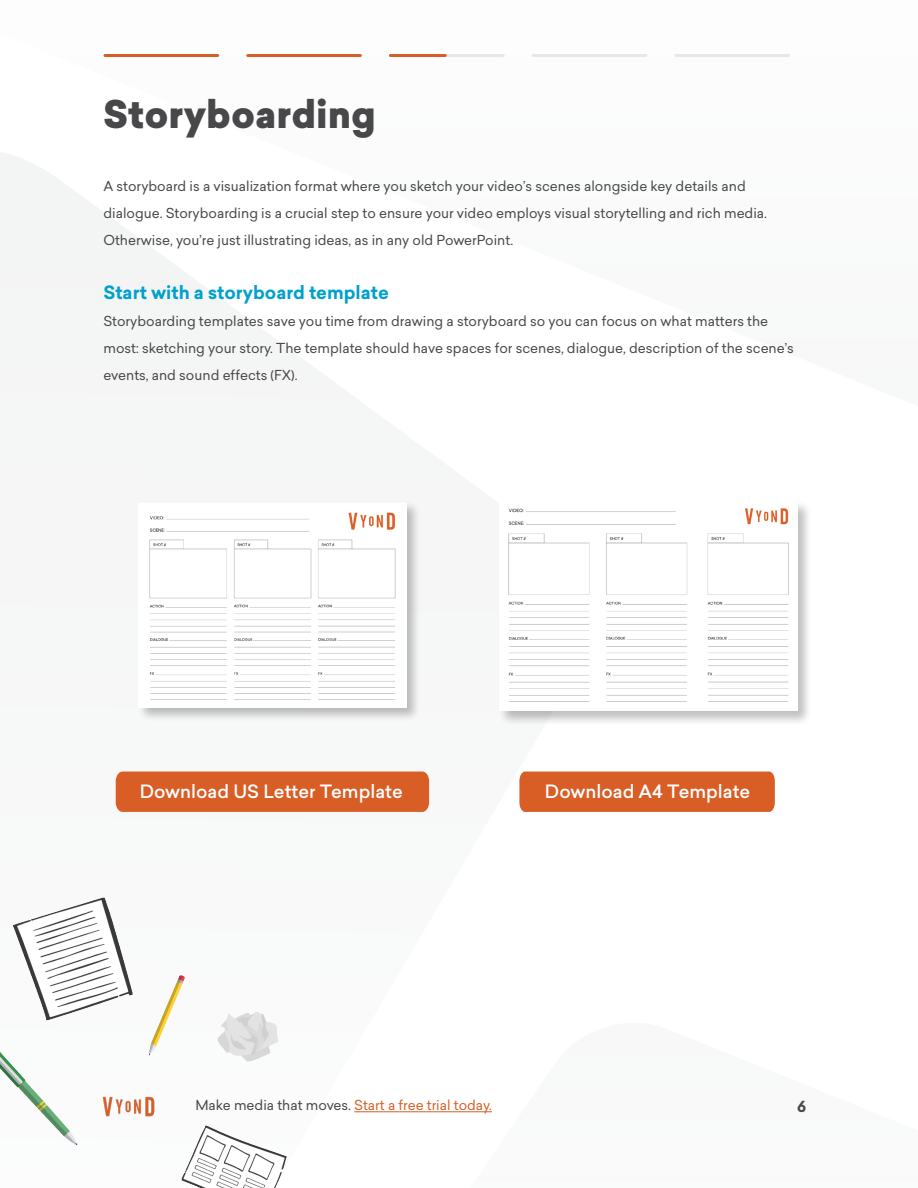
<style>
.page{position:relative;width:918px;height:1188px;background:#fff}
.page>*{position:absolute;margin:0;border:0;box-sizing:border-box;transform-origin:0 0}
.t1{font:900 37.5px "Sailec";color:#48484a}
.t2{font:500 18px "Sailec";color:#fff}
.t3{font:700 18px "Sailec";color:#00a1cc}
.t4{font:700 15px "Sailec";color:#49494b}
.t5{font:13.5px/27px "Sailec";color:#48484a}
.t6{font:13.5px "Sailec";color:#d85f27}
.s1{color:#48484a}
</style>
<div class="page">
<img style="left:0;top:54px;width:790px;height:1059px">
<hr style="left:354px;top:1111px;width:138px;height:1px;background:#d85f27">
<div style="left:137px;top:500px;width:284px;height:222px;background:#000;opacity:.25"></div>
<img style="left:139px;top:501px;width:267px;height:207px">
<div style="left:116px;top:772px;width:313px;height:40px;background:#d95e26"></div>
<div style="left:519px;top:772px;width:256px;height:40px;background:#d95e26"></div>
<div style="left:498px;top:500px;width:315px;height:226px;background:#000;opacity:.25"></div>
<img style="left:500px;top:501px;width:298px;height:210px">
<hr style="left:105px;top:54px;width:113px;height:3px;background:#d85e27">
<hr style="left:533px;top:54px;width:113px;height:3px;background:#e7e7e7">
<hr style="left:248px;top:54px;width:112px;height:3px;background:#d85e27">
<hr style="left:676px;top:54px;width:113px;height:3px;background:#e7e7e7">
<hr style="left:390px;top:54px;width:113px;height:3px;background:#e7e7e7">
<hr style="left:390px;top:54px;width:55px;height:3px;background:#d85e27">
<img style="left:0;top:897px;width:287px;height:291px">
<h1 class="t1" style="left:103px;top:87px;width:274px">Storyboarding</h1>
<p class="t5" style="left:103px;top:172px;width:665px">A storyboard is a visualization format where you sketch your video’s scenes alongside key details and dialogue. Storyboarding is a crucial step to ensure your video employs visual storytelling and rich media.<br>Otherwise, you’re just illustrating ideas, as in any old PowerPoint.</p>
<h2 class="t3" style="left:103px;top:279px;width:287px">Start with a storyboard template</h2>
<p class="t5" style="left:103px;top:307px;width:692px">Storyboarding templates save you time from drawing a storyboard so you can focus on what matters the most: sketching your story. The template should have spaces for scenes, dialogue, description of the scene’s events, and sound effects (FX).</p>
<h2 class="t2" style="left:140px;top:779px;width:264px">Download US Letter Template</h2>
<h2 class="t2" style="left:545px;top:779px;width:207px">Download A4 Template</h2>
<p class="t6" style="left:195px;top:1096px;width:298px"><span class="s1">Make media that moves.</span> Start a free trial today.</p>
<p class="t4" style="left:797px;top:1095px;width:11px">6</p>
</div>
